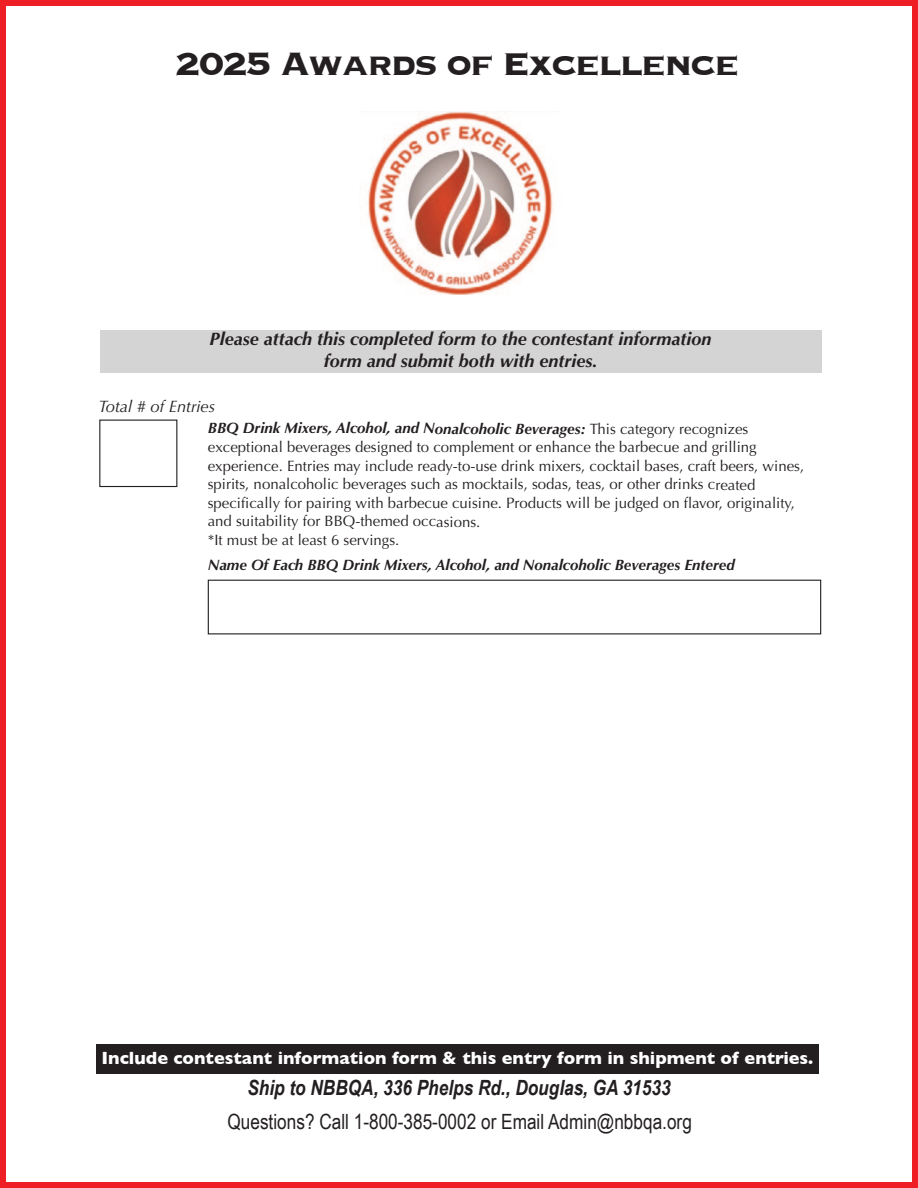
<style>
.page{position:relative;width:918px;height:1188px;background:#fff}
.page>*{position:absolute;margin:0;border:0;box-sizing:border-box;transform-origin:0 0}
.t1{font:700 42px "Copperplate";letter-spacing:-.05em;color:#231f20}
.t2{font:21px "Arial Narrow";color:#231f20}
.t3{font:italic 700 21px "Arial Narrow";color:#231f20}
.t4{font:italic 700 18px "Optima";color:#231f20}
.t5{font:700 18px "Gill Sans";color:#fff}
.t6{font:italic 16.5px "Optima";color:#231f20}
.t7{font:15px/18.6px "Optima";color:#231f20}
.t8{font:italic 700 15px "Optima";color:#231f20}
.s1{font-weight:400;font-style:normal}
</style>
<div class="page">
<div style="left:0;top:0;width:918px;height:1188px;border:6px solid #ee1e24"></div>
<div style="left:208px;top:580px;width:613px;height:54px;border:1px solid #231f20"></div>
<div style="left:100px;top:330px;width:721px;height:43px;background:#d5d4d5"></div>
<img style="left:368px;top:111px;width:185px;height:184px">
<div style="left:96px;top:1044px;width:723px;height:30px;background:#231f20"></div>
<p class="t1" style="left:175px;top:43px;width:566px">2025 Awards of Excellence</p>
<p class="t4" style="left:210px;top:328px;width:504px">Please attach this completed form to the contestant information</p>
<p class="t4" style="left:324px;top:350px;width:275px">form and submit both with entries.</p>
<p class="t6" style="left:98px;top:397px;width:118px">Total # of Entries</p>
<p class="t8" style="left:208px;top:420px;width:542px">BBQ Drink Mixers, Alcohol, and Nonalcoholic Beverages: <span class="s1">This category recognizes</span></p>
<p class="t7" style="left:208px;top:438px;width:551px">exceptional beverages designed to complement or enhance the barbecue and grilling</p>
<p class="t7" style="left:208px;top:457px;width:598px">experience. Entries may include ready-to-use drink mixers, cocktail bases, craft beers, wines, spirits, nonalcoholic beverages such as mocktails, sodas, teas, or other drinks created</p>
<p class="t7" style="left:208px;top:494px;width:589px">specifically for pairing with barbecue cuisine. Products will be judged on flavor, originality, and suitability for BBQ-themed occasions.</p>
<p class="t7" style="left:208px;top:531px;width:193px">*It must be at least 6 servings.</p>
<p class="t8" style="left:208px;top:556px;width:529px">Name Of Each BBQ Drink Mixers, Alcohol, and Nonalcoholic Beverages Entered</p>
<p class="t5" style="left:101px;top:1047px;width:713px">Include contestant information form &amp; this entry form in shipment of entries.</p>
<p class="t3" style="left:247px;top:1075px;width:425px">Ship to NBBQA, 336 Phelps Rd., Douglas, GA 31533</p>
<p class="t2" style="left:227px;top:1109px;width:466px">Questions? Call 1-800-385-0002 or Email Admin@nbbqa.org</p>
</div>
